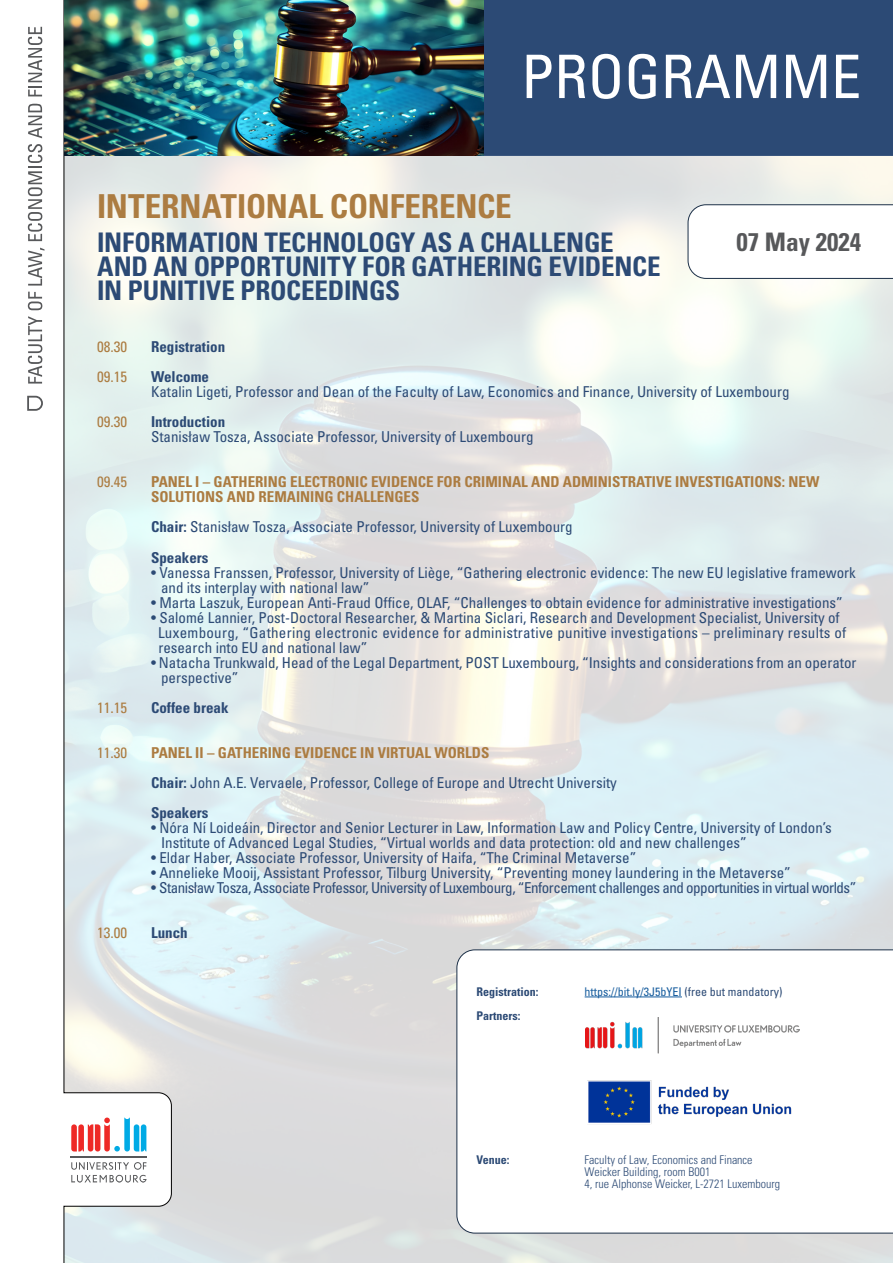
<style>
.page{position:relative;width:893px;height:1263px;background:#fff}
.page>*{position:absolute;margin:0;border:0;box-sizing:border-box;transform-origin:0 0}
.t1{font:condensed 60px "Univers LT Std";color:#fff}
.Texte_courant_fr{font:700 condensed 33px "Univers LT Std";letter-spacing:-.005em;color:#ac7c41}
.Texte_courant_fr-2{font:700 condensed 27px/24px "Univers LT Std";letter-spacing:-.005em;color:#2c4a75}
.Texte_courant_fr-3{font:700 condensed 25.5px "Univers LT Std";color:#57585a}
.t2{font:condensed 15px "Univers LT Std";color:#2c4a75}
.t3{font:700 condensed 15px "Univers LT Std";color:#ac7c41}
.t4{font:condensed 15px "Univers LT Std";letter-spacing:-.03em;color:#2c4a75}
.t5{font:condensed 15px "Univers LT Std";letter-spacing:.02em;color:#2c4a75}
.t6{font:700 condensed 15px "Univers LT Std";color:#2c4a75}
.t7{font:condensed 15px "Univers LT Std";color:#ac7c41}
.t8{font:300 condensed 12px "Univers LT Std";color:#2c4a75}
.t9{font:condensed 12px "Univers LT Std";color:#175d9e}
.t10{font:700 condensed 12px "Univers LT Std";color:#2c4a75}
.s1{font-weight:700}
.s2{color:#2c4a75}
</style>
<div class="page">
<img style="left:172px;top:156px;width:721px;height:1107px">
<div style="left:334px;top:1px;width:558px;height:154px;background:#2c4a75"></div>
<div style="left:334px;top:0;width:559px;height:156px;border:2px solid #2c4a75"></div>
<svg style="left:27px;top:0;width:145px;height:1263px"></svg>
<svg style="left:688px;top:205px;width:205px;height:74px"></svg>
<img style="left:65px;top:0;width:418px;height:156px">
<svg style="left:457px;top:950px;width:436px;height:283px"></svg>
<svg style="left:28px;top:316px;width:14px;height:68px"></svg>
<svg style="left:28px;top:292px;width:14px;height:18px"></svg>
<svg style="left:28px;top:248px;width:17px;height:38px"></svg>
<svg style="left:28px;top:144px;width:14px;height:97px"></svg>
<svg style="left:28px;top:104px;width:14px;height:34px"></svg>
<svg style="left:28px;top:27px;width:14px;height:69px"></svg>
<svg style="left:27px;top:395px;width:17px;height:17px"></svg>
<hr style="left:585px;top:997px;width:97px;height:1px;background:#175d9e">
<img style="left:586px;top:1018px;width:213px;height:43px">
<img style="left:586px;top:1078px;width:213px;height:48px">
<svg style="left:71px;top:1117px;width:76px;height:43px"></svg>
<hr style="left:71px;top:1156px;width:76px;height:1px;background:#57585a">
<svg style="left:71px;top:1117px;width:75px;height:34px"></svg>
<svg style="left:71px;top:1160px;width:76px;height:22px"></svg>
<p class="t1" style="left:521px;top:39px;width:342px">PROGRAMME</p>
<p class="Texte_courant_fr" style="left:97px;top:186px;width:416px">INTERNATIONAL CONFERENCE</p>
<p class="Texte_courant_fr-2" style="left:97px;top:230px;width:565px">INFORMATION TECHNOLOGY AS A CHALLENGE<br>AND AN OPPORTUNITY FOR GATHERING EVIDENCE<br>IN PUNITIVE PROCEEDINGS</p>
<p class="Texte_courant_fr-3" style="left:736px;top:227px;width:126px">07 May 2024</p>
<p class="t7" style="left:97px;top:338px;width:31px">08.30</p>
<p class="t6" style="left:151px;top:338px;width:76px">Registration</p>
<p class="t7" style="left:97px;top:368px;width:31px">09.15</p>
<p class="t6" style="left:151px;top:368px;width:59px">Welcome</p>
<p class="t2" style="left:151px;top:383px;width:640px">Katalin Ligeti, Professor and Dean of the Faculty of Law, Economics and Finance, University of Luxembourg</p>
<p class="t7" style="left:97px;top:413px;width:31px">09.30</p>
<p class="t6" style="left:151px;top:413px;width:76px">Introduction</p>
<p class="t2" style="left:151px;top:428px;width:384px">Stanisław Tosza, Associate Professor, University of Luxembourg</p>
<p class="t7" style="left:97px;top:473px;width:31px">09.45</p>
<p class="t3" style="left:151px;top:473px;width:670px">PANEL I – GATHERING ELECTRONIC EVIDENCE FOR CRIMINAL AND ADMINISTRATIVE INVESTIGATIONS: NEW</p>
<p class="t3" style="left:151px;top:488px;width:270px">SOLUTIONS AND REMAINING CHALLENGES</p>
<p class="t2" style="left:151px;top:518px;width:423px"><span class="s1">Chair:</span> Stanisław Tosza, Associate Professor, University of Luxembourg</p>
<p class="t6" style="left:151px;top:548px;width:59px">Speakers</p>
<p class="t2" style="left:151px;top:563px;width:706px">• Vanessa Franssen, Professor, University of Liège, “Gathering electronic evidence: The new EU legislative framework</p>
<p class="t2" style="left:161px;top:578px;width:210px">and its interplay with national law”</p>
<p class="t2" style="left:151px;top:593px;width:693px">• Marta Laszuk, European Anti-Fraud Office, OLAF, “Challenges to obtain evidence for administrative investigations”</p>
<p class="t2" style="left:151px;top:608px;width:690px">• Salomé Lannier, Post-Doctoral Researcher, &amp; Martina Siclari, Research and Development Specialist, University of</p>
<p class="t5" style="left:158px;top:623px;width:690px">Luxembourg, “Gathering electronic evidence for administrative punitive investigations – preliminary results of</p>
<p class="t2" style="left:158px;top:638px;width:211px">research into EU and national law”</p>
<p class="t2" style="left:151px;top:653px;width:707px">• Natacha Trunkwald, Head of the Legal Department, POST Luxembourg, “Insights and considerations from an operator</p>
<p class="t2" style="left:161px;top:668px;width:79px">perspective”</p>
<p class="t7" style="left:97px;top:698px;width:31px">11.15</p>
<p class="t6" style="left:151px;top:698px;width:79px">Coffee break</p>
<p class="t7" style="left:97px;top:743px;width:31px">11.30</p>
<p class="t3" style="left:151px;top:743px;width:340px">PANEL II – GATHERING EVIDENCE IN VIRTUAL WORLDS</p>
<p class="t2" style="left:151px;top:773px;width:467px"><span class="s1">Chair:</span> John A.E. Vervaele, Professor, College of Europe and Utrecht University</p>
<p class="t6" style="left:151px;top:803px;width:59px">Speakers</p>
<p class="t2" style="left:151px;top:818px;width:682px">• Nóra Ní Loideáin, Director and Senior Lecturer in Law, Information Law and Policy Centre, University of London’s</p>
<p class="t2" style="left:161px;top:833px;width:587px">Institute of Advanced Legal Studies, “Virtual worlds and data protection: old and new challenges”</p>
<p class="t2" style="left:151px;top:848px;width:487px">• Eldar Haber, Associate Professor, University of Haifa, “The Criminal Metaverse”</p>
<p class="t2" style="left:151px;top:863px;width:641px">• Annelieke Mooij, Assistant Professor, Tilburg University, “Preventing money laundering in the Metaverse”</p>
<p class="t4" style="left:151px;top:878px;width:707px">• Stanisław Tosza, Associate Professor, University of Luxembourg, “Enforcement challenges and opportunities in virtual worlds”</p>
<p class="t7" style="left:97px;top:923px;width:31px">13.00</p>
<p class="t6" style="left:151px;top:923px;width:38px">Lunch</p>
<p class="t10" style="left:477px;top:984px;width:64px">Registration:</p>
<p class="t9" style="left:585px;top:984px;width:199px">https://bit.ly/3J5bYEI <span class="s2">(free but mandatory)</span></p>
<p class="t10" style="left:477px;top:1008px;width:45px">Partners:</p>
<p class="t10" style="left:477px;top:1152px;width:34px">Venue:</p>
<p class="t8" style="left:585px;top:1152px;width:169px">Faculty of Law, Economics and Finance</p>
<p class="t8" style="left:585px;top:1164px;width:127px">Weicker Building, room B001</p>
<p class="t8" style="left:585px;top:1176px;width:197px">4, rue Alphonse Weicker, L-2721 Luxembourg</p>
</div>
